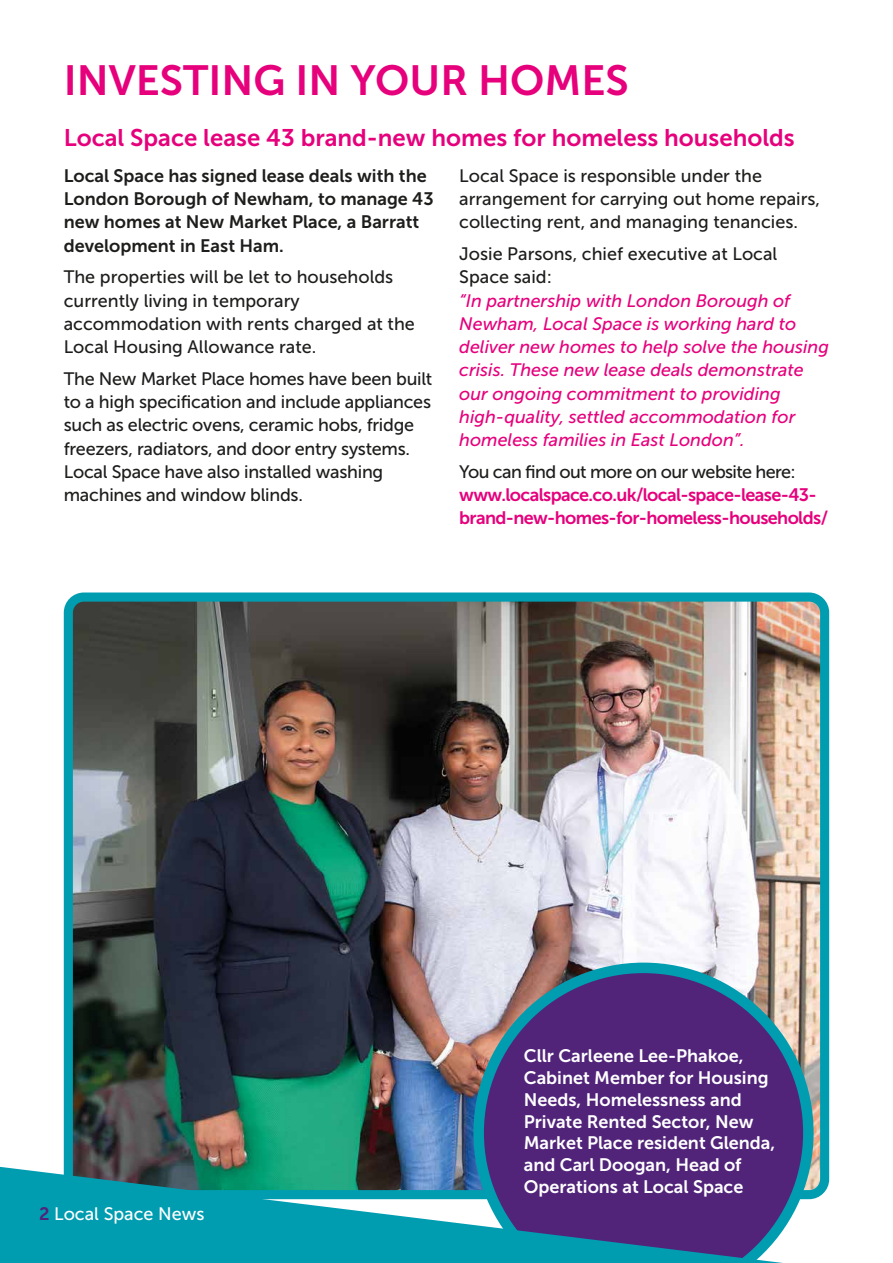
<style>
.page{position:relative;width:893px;height:1263px;background:#fff}
.page>*{position:absolute;margin:0;border:0;box-sizing:border-box;transform-origin:0 0}
.t1{font:42px "Museo Sans 700";color:#e6007c}
.t2{font:24px "Museo Sans 700";color:#e6007c}
.t3{font:18px/23.2px "Museo Sans 500";color:#1d1d1b}
.t4{font:italic 18px/23.2px "Museo Sans 500";color:#e6007c}
.t5{font:18px/21.8px "Museo Sans 700";color:#fff}
.t6{font:18px/23.2px "Museo Sans 700";color:#1d1d1b}
.t7{font:18px/23.2px "Museo Sans 700";letter-spacing:-.035em;color:#e6007c}
.t8{font:18px "Museo Sans 500";letter-spacing:-.035em;color:#1d1d1b}
.t9{font:18px "Museo Sans 500";color:#fff}
.s1{font-family:"Museo Sans 700";color:#51247a}
</style>
<div class="page">
<img style="left:74px;top:602px;width:745px;height:559px">
<div style="left:64px;top:592px;width:765px;height:607px;border:9px solid #009db1;border-radius:16px"></div>
<svg style="left:473px;top:962px;width:341px;height:199px;background:#5f4887"></svg>
<svg style="left:0;top:1161px;width:830px;height:102px;background:#337e9f"></svg>
<h1 class="t1" style="left:64px;top:57px;width:567px">INVESTING IN YOUR HOMES</h1>
<h2 class="t2" style="left:64px;top:124px;width:732px">Local Space lease 43 brand-new homes for homeless households</h2>
<p class="t6" style="left:64px;top:164px;width:371px">Local Space has signed lease deals with the London Borough of Newham, to manage 43 new homes at New Market Place, a Barratt development in East Ham.</p>
<p class="t3" style="left:64px;top:266px;width:353px">The properties will be let to households currently living in temporary accommodation with rents charged at the Local Housing Allowance rate.</p>
<p class="t3" style="left:64px;top:367px;width:370px">The New Market Place homes have been built to a high specification and include appliances such as electric ovens, ceramic hobs, fridge freezers, radiators, and door entry systems.<br>Local Space have also installed washing machines and window blinds.</p>
<p class="t3" style="left:459px;top:164px;width:362px">Local Space is responsible under the arrangement for carrying out home repairs, collecting rent, and managing tenancies.</p>
<p class="t3" style="left:459px;top:242px;width:320px">Josie Parsons, chief executive at Local<br>Space said:</p>
<p class="t4" style="left:459px;top:289px;width:371px">“In partnership with London Borough of Newham, Local Space is working hard to deliver new homes to help solve the housing crisis. These new lease deals demonstrate our ongoing commitment to providing high-quality, settled accommodation for homeless families in East London”.</p>
<p class="t8" style="left:459px;top:462px;width:338px">You can find out more on our website here:</p>
<p class="t7" style="left:459px;top:483px;width:370px">www.localspace.co.uk/local-space-lease-43- brand-new-homes-for-homeless-households/</p>
<p class="t9" style="left:39px;top:1204px;width:167px"><span class="s1">2</span> Local Space News</p>
<p class="t5" style="left:524px;top:1045px;width:253px">Cllr Carleene Lee-Phakoe,<br>Cabinet Member for Housing<br>Needs, Homelessness and<br>Private Rented Sector, New<br>Market Place resident Glenda, and Carl Doogan, Head of<br>Operations at Local Space</p>
</div>
